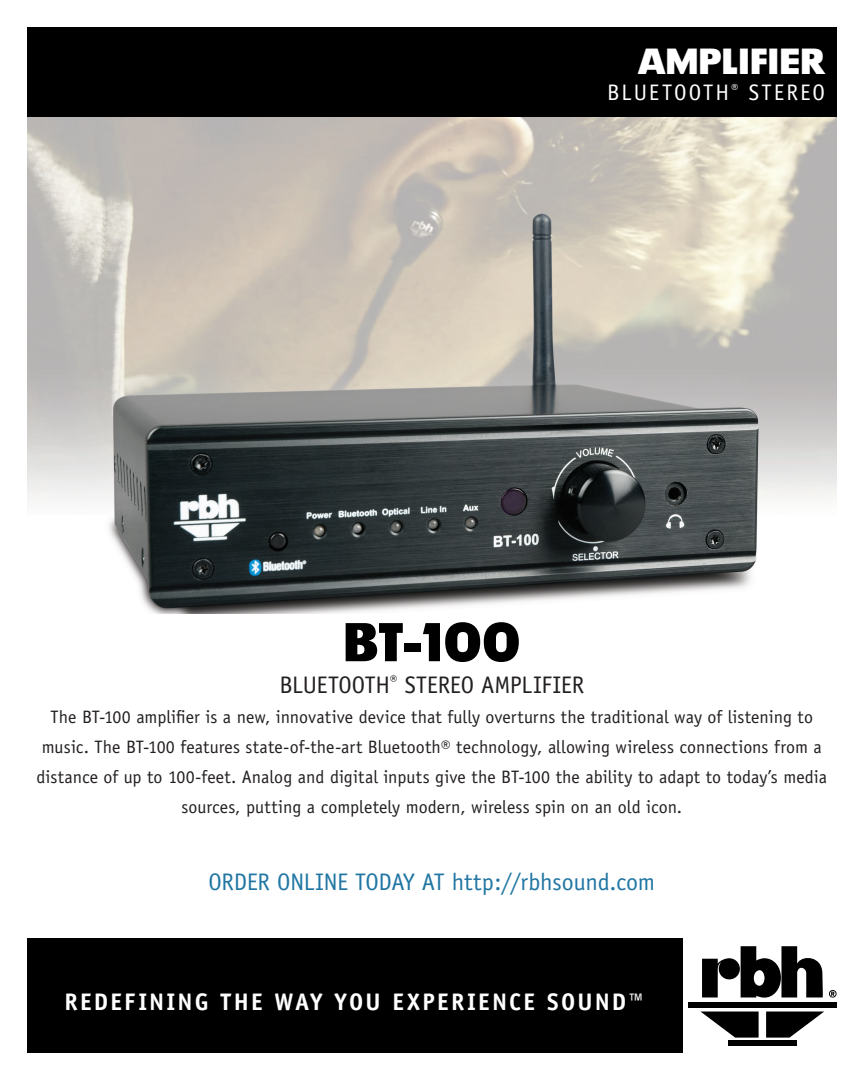
<style>
.page{position:relative;width:864px;height:1080px;background:#fff}
.page>*{position:absolute;margin:0;border:0;box-sizing:border-box;transform-origin:0 0}
.Series-Model{font:900 54px "Plak";color:#000001}
.Series-Model-2{font:900 36px "Plak";letter-spacing:.03em;color:#fff}
.Series-ModelSubTitle{font:24px "Officina Sans";letter-spacing:-.01em;color:#2176a3}
.RedefiningTheWay{font:700 24px "Officina Sans";letter-spacing:.09em;color:#fff}
.Series-ModelSubTitle-2{font:24px "Officina Sans";letter-spacing:-.01em;color:#231f20}
.Series-SubTitle{font:22.5px "Officina Sans";letter-spacing:.09em;color:#fff}
.Series-DescriptionFr{font:18px/30px "Officina Sans";color:#231f20;text-align:center}
</style>
<div class="page">
<img style="left:27px;top:117px;width:810px;height:496px">
<div style="left:27px;top:27px;width:810px;height:90px;background:#000001"></div>
<div style="left:27px;top:939px;width:655px;height:114px;background:#000001"></div>
<div style="left:688px;top:1002px;width:149px;height:5px;background:#000001"></div>
<div style="left:728px;top:1040px;width:69px;height:5px;background:#000001"></div>
<svg style="left:766px;top:1012px;width:58px;height:26px"></svg>
<svg style="left:701px;top:1012px;width:58px;height:26px"></svg>
<svg style="left:702px;top:946px;width:121px;height:52px"></svg>
<svg style="left:829px;top:990px;width:8px;height:8px"></svg>
<p class="Series-Model-2" style="left:638px;top:40px;width:188px">AMPLIFIER</p>
<p class="Series-SubTitle" style="left:607px;top:80px;width:219px">BLUETOOTH<sup>®</sup> STEREO</p>
<p class="Series-Model" style="left:344px;top:610px;width:178px">BT-100</p>
<p class="Series-ModelSubTitle-2" style="left:279px;top:671px;width:306px">BLUETOOTH<sup>®</sup> STEREO AMPLIFIER</p>
<p class="Series-DescriptionFr" style="left:36px;top:702px;width:792px">The BT-100 amplifier is a new, innovative device that fully overturns the traditional way of listening to music. The BT-100 features state-of-the-art Bluetooth® technology, allowing wireless connections from a distance of up to 100-feet. Analog and digital inputs give the BT-100 the ability to adapt to today’s media sources, putting a completely modern, wireless spin on an old icon.</p>
<p class="Series-ModelSubTitle" style="left:208px;top:868px;width:448px">ORDER ONLINE TODAY AT http://rbhsound.com</p>
<p class="RedefiningTheWay" style="left:64px;top:987px;width:582px">REDEFINING THE WAY YOU EXPERIENCE SOUND™</p>
</div>
